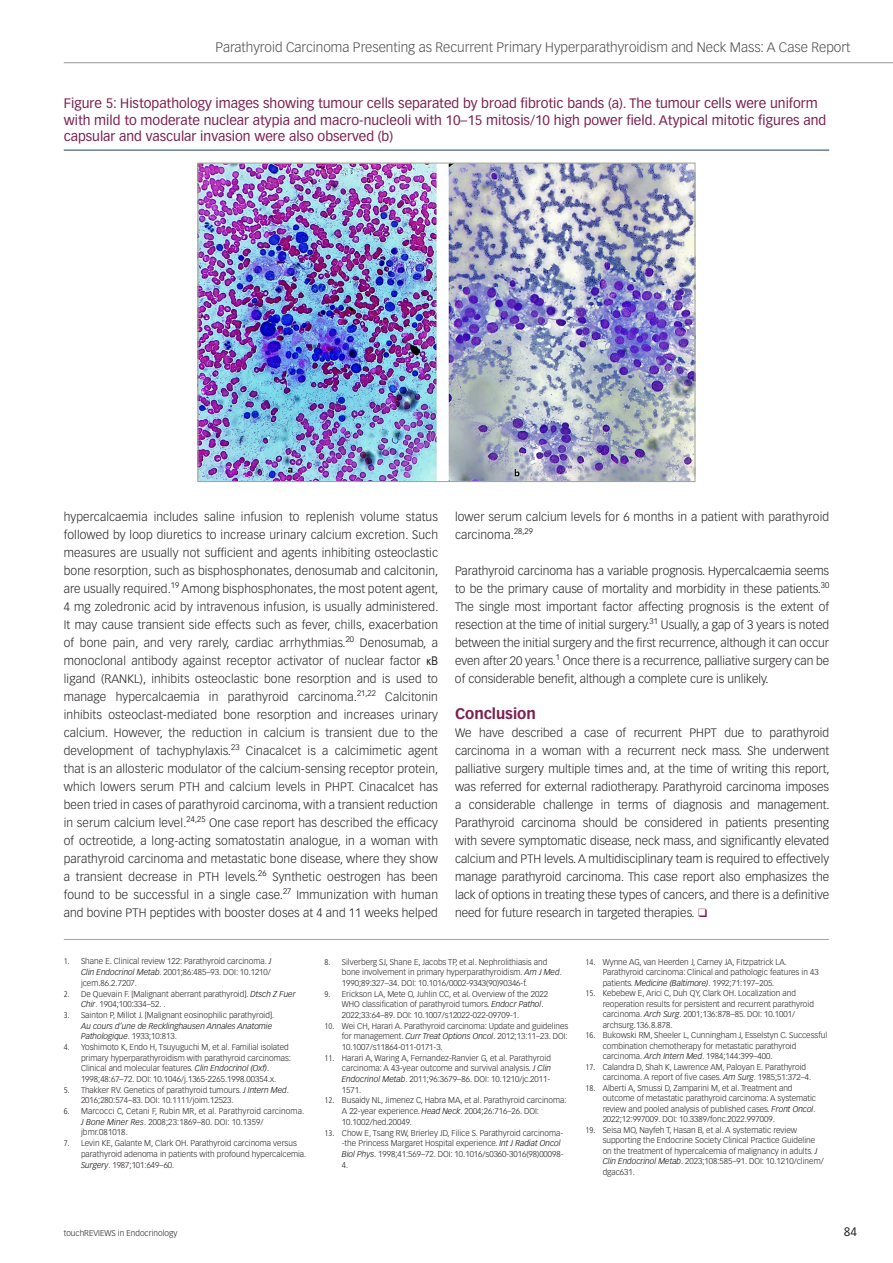
<style>
.page{position:relative;width:893px;height:1263px;background:#fff}
.page>*{position:absolute;margin:0;border:0;box-sizing:border-box;transform-origin:0 0}
.t1{font:700 15px "Vectora LT Std";color:#7b1f4f}
.t2{font:13.5px/16.5px "Vectora LT Std";color:#7b1f4f}
.t3{font:300 13.5px "Vectora LT Std";color:#4b4c4d}
.t4{font:300 12px/18px "Vectora LT Std";color:#231f20;text-align:justify}
.t5{font:12px "Vectora LT Std";color:#231f20}
.t6{font:300 8.25px/10.6px "Vectora LT Std";color:#231f20}
.t7{font:300 7.95px "Vectora LT Std";letter-spacing:.01em;color:#000}
.s1{font-family:"Arial Narrow";font-weight:400}
.s2{color:#7b1f4f}
.s3{font-family:"Frutiger LT Pro";font-stretch:condensed}
.s4{font-style:italic;color:#000}
</style>
<div class="page">
<hr style="left:64px;top:62px;width:829px;height:1px;background:#939598">
<hr style="left:64px;top:150px;width:765px;height:1px;background:#1d3f63">
<img style="left:200px;top:165px;width:493px;height:315px">
<div style="left:198px;top:163px;width:497px;height:319px;border:1px solid #a3a392"></div>
<hr style="left:64px;top:939px;width:765px;height:1px;background:#a3a392">
<h2 class="t3" style="left:216px;top:39px;width:636px">Parathyroid Carcinoma Presenting as Recurrent Primary Hyperparathyroidism and Neck Mass: A Case Report</h2>
<p class="t2" style="left:64px;top:95px;width:764px">Figure 5: Histopathology images showing tumour cells separated by broad fibrotic bands (a). The tumour cells were uniform with mild to moderate nuclear atypia and macro-nucleoli with 10–15 mitosis/10 high power field. Atypical mitotic figures and capsular and vascular invasion were also observed (b)</p>
<p class="t4" style="left:64px;top:508px;width:376px">hypercalcaemia includes saline infusion to replenish volume status followed by loop diuretics to increase urinary calcium excretion. Such measures are usually not sufficient and agents inhibiting osteoclastic bone resorption, such as bisphosphonates, denosumab and calcitonin, are usually required.</p>
<p class="t7" style="left:171px;top:580px;width:10px">19</p>
<p class="t4" style="left:64px;top:580px;width:376px;text-indent:118px">Among bisphosphonates, the most potent agent, 4 mg zoledronic acid by intravenous infusion, is usually administered.<br>It may cause transient side effects such as fever, chills, exacerbation of bone pain, and very rarely, cardiac arrhythmias.</p>
<p class="t7" style="left:346px;top:634px;width:10px">20</p>
<h3 class="t4" style="left:64px;top:634px;width:376px;text-indent:296px">Denosumab, a monoclonal antibody against receptor activator of nuclear factor <span class="s1">κΒ </span>ligand (RANKL), inhibits osteoclastic bone resorption and is used to manage hypercalcaemia in parathyroid carcinoma.</h3>
<p class="t7" style="left:357px;top:688px;width:20px">21,22</p>
<h3 class="t4" style="left:64px;top:688px;width:376px;text-indent:322px">Calcitonin inhibits osteoclast-mediated bone resorption and increases urinary calcium. However, the reduction in calcium is transient due to the development of tachyphylaxis.</h3>
<p class="t7" style="left:231px;top:742px;width:10px">23</p>
<p class="t4" style="left:64px;top:742px;width:376px;text-indent:182px">Cinacalcet is a calcimimetic agent that is an allosteric modulator of the calcium-sensing receptor protein, which lowers serum PTH and calcium levels in PHPT. Cinacalcet has been tried in cases of parathyroid carcinoma, with a transient reduction in serum calcium level.</p>
<p class="t7" style="left:187px;top:814px;width:20px">24,25</p>
<h3 class="t4" style="left:64px;top:814px;width:376px;text-indent:145px">One case report has described the efficacy of octreotide, a long-acting somatostatin analogue, in a woman with parathyroid carcinoma and metastatic bone disease, where they show a transient decrease in PTH levels.</h3>
<p class="t7" style="left:258px;top:868px;width:10px">26</p>
<h3 class="t4" style="left:64px;top:868px;width:376px;text-indent:209px">Synthetic oestrogen has been found to be successful in a single case.<sup>27</sup> Immunization with human and bovine PTH peptides with booster doses at 4 and 11 weeks helped</h3>
<h3 class="t4" style="left:455px;top:508px;width:376px">lower serum calcium levels for 6 months in a patient with parathyroid carcinoma.</h3>
<p class="t7" style="left:514px;top:526px;width:20px">28,29</p>
<h3 class="t4" style="left:455px;top:562px;width:376px">Parathyroid carcinoma has a variable prognosis. Hypercalcaemia seems to be the primary cause of mortality and morbidity in these patients.</h3>
<p class="t7" style="left:821px;top:580px;width:10px">30</p>
<h3 class="t4" style="left:455px;top:598px;width:376px">The single most important factor affecting prognosis is the extent of resection at the time of initial surgery.</h3>
<p class="t7" style="left:650px;top:616px;width:10px">31</p>
<h3 class="t4" style="left:455px;top:616px;width:376px;text-indent:206px">Usually, a gap of 3 years is noted between the initial surgery and the first recurrence, although it can occur even after 20 years.</h3>
<p class="t7" style="left:556px;top:652px;width:6px">1</p>
<h3 class="t4" style="left:455px;top:652px;width:376px;text-indent:108px">Once there is a recurrence, palliative surgery can be of considerable benefit, although a complete cure is unlikely.</h3>
<h1 class="t1" style="left:455px;top:705px;width:82px">Conclusion</h1>
<p class="t4" style="left:455px;top:724px;width:376px">We have described a case of recurrent PHPT due to parathyroid carcinoma in a woman with a recurrent neck mass. She underwent palliative surgery multiple times and, at the time of writing this report, was referred for external radiotherapy. Parathyroid carcinoma imposes a considerable challenge in terms of diagnosis and management.<br>Parathyroid carcinoma should be considered in patients presenting with severe symptomatic disease, neck mass, and significantly elevated calcium and PTH levels. A multidisciplinary team is required to effectively manage parathyroid carcinoma. This case report also emphasizes the lack of options in treating these types of cancers, and there is a definitive need for future research in targeted therapies. <span class="s2">❑</span></p>
<p class="t6" style="left:81px;top:956px;width:192px;text-align:justify;text-indent:-17px"><span class="s3">1.</span> Shane E. Clinical review 122: Parathyroid carcinoma. <span class="s4">J Clin Endocrinol Metab</span>. 2001;86:485–93. DOI: 10.1210/ jcem.86.2.7207.</p>
<p class="t6" style="left:81px;top:988px;width:216px;text-indent:-17px"><span class="s3">2.</span> De Quevain F. [Malignant aberrant parathyroid]. <span class="s4">Dtsch Z Fuer<br>Chir</span>. 1904;100:334–52. .</p>
<p class="t6" style="left:81px;top:1010px;width:195px;text-indent:-17px"><span class="s3">3.</span> Sainton P, Millot J. [Malignant eosinophilic parathyroid].<br><span class="s4">Au cours d’une de Recklinghausen Annales Anatomie<br>Pathologique</span>. 1933;10:813.</p>
<p class="t6" style="left:81px;top:1042px;width:212px;text-indent:-17px"><span class="s3">4.</span> Yoshimoto K, Endo H, Tsuyuguchi M, et al. Familial isolated primary hyperparathyroidism with parathyroid carcinomas:<br>Clinical and molecular features. <span class="s4">Clin Endocrinol (Oxf)</span>.<br>1998;48:67–72. DOI: 10.1046/j.1365-2265.1998.00354.x.</p>
<p class="t6" style="left:81px;top:1084px;width:209px;text-indent:-17px"><span class="s3">5.</span> Thakker RV. Genetics of parathyroid tumours. <span class="s4">J Intern Med</span>.<br>2016;280:574–83. DOI: 10.1111/joim.12523.</p>
<p class="t6" style="left:81px;top:1106px;width:225px;text-indent:-17px"><span class="s3">6.</span> Marcocci C, Cetani F, Rubin MR, et al. Parathyroid carcinoma.<br><span class="s4">J Bone Miner Res</span>. 2008;23:1869–80. DOI: 10.1359/ jbmr.081018.</p>
<p class="t6" style="left:81px;top:1138px;width:227px;text-indent:-17px"><span class="s3">7.</span> Levin KE, Galante M, Clark OH. Parathyroid carcinoma versus parathyroid adenoma in patients with profound hypercalcemia.<br><span class="s4">Surgery</span>. 1987;101:649–60.</p>
<p class="t6" style="left:342px;top:956px;width:221px;text-indent:-17px"><span class="s3">8.</span> Silverberg SJ, Shane E, Jacobs TP, et al. Nephrolithiasis and bone involvement in primary hyperparathyroidism. <span class="s4">Am J Med</span>.<br>1990;89:327–34. DOI: 10.1016/0002-9343(90)90346-f.</p>
<p class="t6" style="left:342px;top:988px;width:208px;text-indent:-17px"><span class="s3">9.</span> Erickson LA, Mete O, Juhlin CC, et al. Overview of the 2022<br>WHO classification of parathyroid tumors. <span class="s4">Endocr Pathol</span>.<br>2022;33:64–89. DOI: 10.1007/s12022-022-09709-1.</p>
<p class="t6" style="left:342px;top:1020px;width:228px;text-align:justify;text-indent:-17px"><span class="s3">10.</span> Wei CH, Harari A. Parathyroid carcinoma: Update and guidelines for management. <span class="s4">Curr Treat Options Oncol</span>. 2012;13:11–23. DOI:<br>10.1007/s11864-011-0171-3.</p>
<p class="t6" style="left:342px;top:1052px;width:211px;text-align:justify;text-indent:-17px"><span class="s3">11.</span> Harari A, Waring A, Fernandez-Ranvier G, et al. Parathyroid carcinoma: A 43-year outcome and survival analysis. <span class="s4">J Clin Endocrinol Metab</span>. 2011;96:3679–86. DOI: 10.1210/jc.2011- 1571.</p>
<p class="t6" style="left:342px;top:1095px;width:226px;text-indent:-17px"><span class="s3">12.</span> Busaidy NL, Jimenez C, Habra MA, et al. Parathyroid carcinoma:<br>A 22-year experience. <span class="s4">Head Neck</span>. 2004;26:716–26. DOI:<br>10.1002/hed.20049.</p>
<p class="t6" style="left:342px;top:1127px;width:223px;text-indent:-17px"><span class="s3">13.</span> Chow E, Tsang RW, Brierley JD, Filice S. Parathyroid carcinoma--the Princess Margaret Hospital experience. <span class="s4">Int J Radiat Oncol Biol Phys</span>. 1998;41:569–72. DOI: 10.1016/s0360-3016(98)00098- 4.</p>
<p class="t6" style="left:603px;top:956px;width:217px;text-indent:-17px"><span class="s3">14.</span> Wynne AG, van Heerden J, Carney JA, Fitzpatrick LA.<br>Parathyroid carcinoma: Clinical and pathologic features in 43 patients. <span class="s4">Medicine (Baltimore)</span>. 1992;71:197–205.</p>
<p class="t6" style="left:603px;top:988px;width:213px;text-indent:-17px"><span class="s3">15.</span> Kebebew E, Arici C, Duh QY, Clark OH. Localization and reoperation results for persistent and recurrent parathyroid carcinoma. <span class="s4">Arch Surg</span>. 2001;136:878–85. DOI: 10.1001/ archsurg.136.8.878.</p>
<p class="t6" style="left:603px;top:1030px;width:226px;text-indent:-17px"><span class="s3">16.</span> Bukowski RM, Sheeler L, Cunningham J, Esselstyn C. Successful combination chemotherapy for metastatic parathyroid carcinoma. <span class="s4">Arch Intern Med</span>. 1984;144:399–400.</p>
<p class="t6" style="left:603px;top:1061px;width:210px;text-indent:-17px"><span class="s3">17.</span> Calandra D, Shah K, Lawrence AM, Paloyan E. Parathyroid carcinoma. A report of five cases. <span class="s4">Am Surg</span>. 1985;51:372–4.</p>
<p class="t6" style="left:603px;top:1082px;width:215px;text-indent:-17px"><span class="s3">18.</span> Alberti A, Smussi D, Zamparini M, et al. Treatment and outcome of metastatic parathyroid carcinoma: A systematic review and pooled analysis of published cases. <span class="s4">Front Oncol</span>.<br>2022;12:997009. DOI: 10.3389/fonc.2022.997009.</p>
<p class="t6" style="left:603px;top:1124px;width:223px;text-indent:-17px"><span class="s3">19.</span> Seisa MO, Nayfeh T, Hasan B, et al. A systematic review supporting the Endocrine Society Clinical Practice Guideline on the treatment of hypercalcemia of malignancy in adults. <span class="s4">J Clin Endocrinol Metab</span>. 2023;108:585–91. DOI: 10.1210/clinem/ dgac631.</p>
<p class="t6" style="left:64px;top:1227px;width:115px">touchREVIEWS in Endocrinology</p>
<h3 class="t5" style="left:844px;top:1225px;width:15px">84</h3>
</div>
